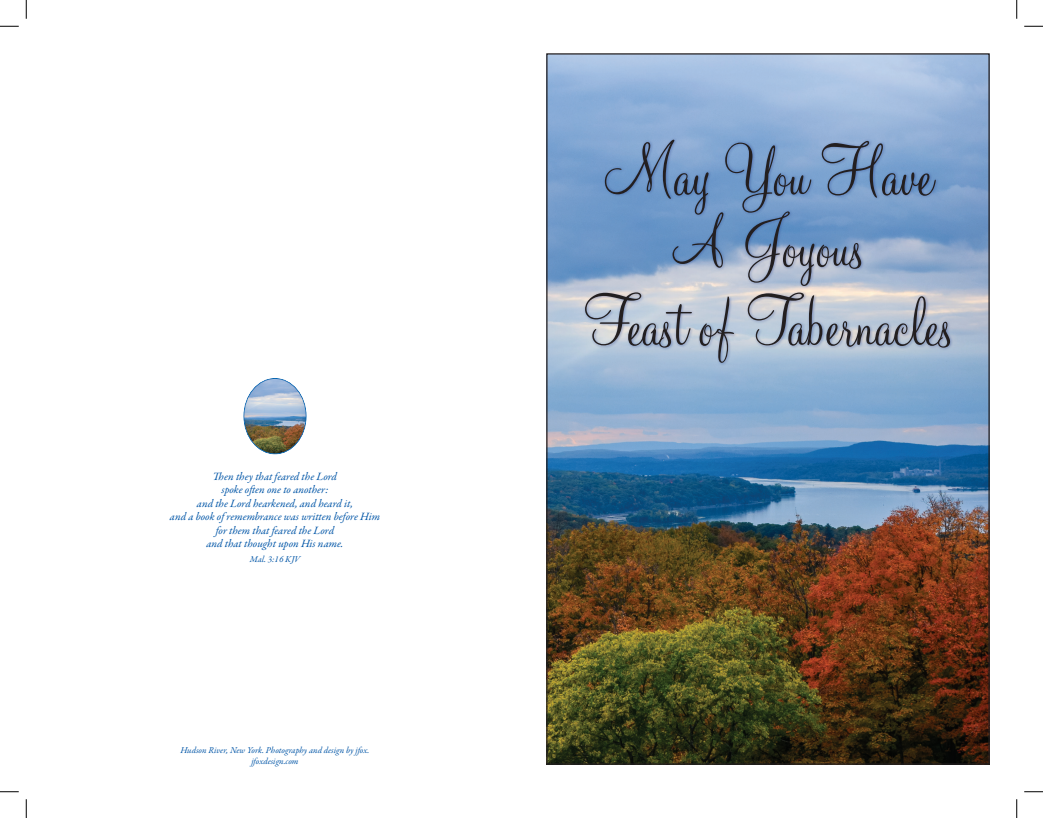
<style>
.page{position:relative;width:1043px;height:818px;background:#fff}
.page>*{position:absolute;margin:0;border:0;box-sizing:border-box;transform-origin:0 0}
.t1{font:75px/71.2px "Monterey BT";color:#231f20;text-align:center}
.t2{font:italic 11.25px/13.5px "Garamond Premr Pro";letter-spacing:-.005em;color:#0155a7;text-align:center}
.t3{font:italic 9px/10.8px "Garamond Premr Pro";color:#0155a7;text-align:center}
</style>
<div class="page">
<img style="left:548px;top:55px;width:439px;height:707px">
<div style="left:243px;top:377px;width:65px;height:77px;background:#fff;opacity:.49"></div>
<div style="left:583px;top:138px;width:370px;height:228px;background:#253f8e;opacity:.48"></div>
<svg style="left:0;top:25px;width:19px;height:2px"></svg>
<svg style="left:1024px;top:25px;width:18px;height:2px"></svg>
<svg style="left:0;top:791px;width:19px;height:1px"></svg>
<svg style="left:1024px;top:791px;width:18px;height:1px"></svg>
<svg style="left:25px;top:0;width:2px;height:19px"></svg>
<svg style="left:25px;top:799px;width:2px;height:19px"></svg>
<svg style="left:1016px;top:0;width:1px;height:19px"></svg>
<svg style="left:1016px;top:799px;width:1px;height:19px"></svg>
<p class="t2" style="left:170px;top:470px;width:211px">Then they that feared the Lord<br>spoke often one to another:<br>and the Lord hearkened, and heard it,<br>and a book of remembrance was written before Him for them that feared the Lord<br>and that thought upon His name.</p>
<p class="t3" style="left:250px;top:554px;width:52px">Mal. 3:16 KJV</p>
<p class="t3" style="left:180px;top:745px;width:191px">Hudson River, New York. Photography and design by jfox. jfoxdesign.com</p>
<h1 class="t1" style="left:604px;top:136px;width:330px">May You Have<br>A Joyous</h1>
<h1 class="t1" style="left:583px;top:286px;width:371px">Feast of Tabernacles</h1>
</div>
